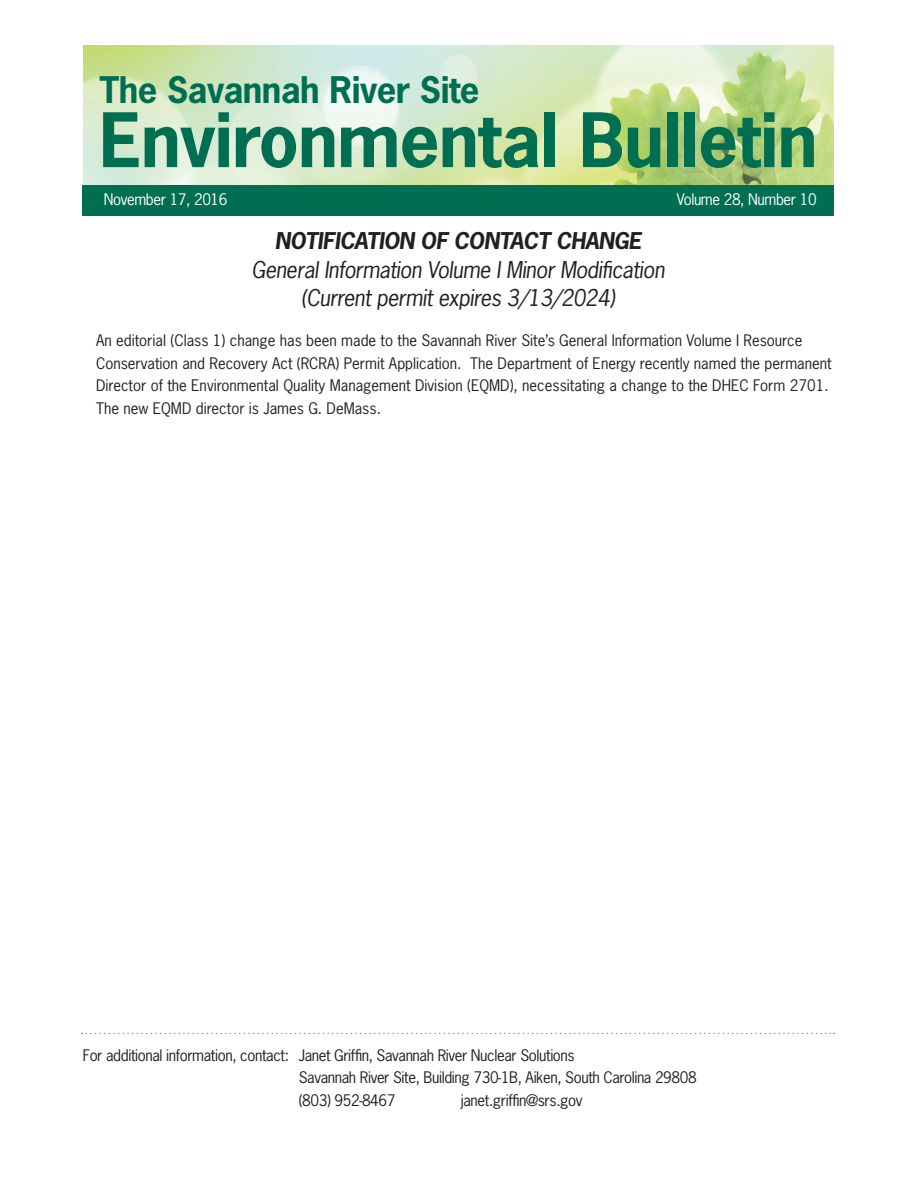
<style>
.page{position:relative;width:918px;height:1188px;background:#fff}
.page>*{position:absolute;margin:0;border:0;box-sizing:border-box;transform-origin:0 0}
.t1{font:700 70.5px "News Gothic Std";letter-spacing:-.01em;color:#006e51}
.t2{font:700 34.5px "News Gothic Std";letter-spacing:-.015em;color:#006e51}
.t3{font:italic 21.75px/28.5px "News Gothic Std";letter-spacing:-.02em;color:#231f20;text-align:center}
.t4{font:italic 700 21.75px "News Gothic Std";letter-spacing:-.02em;color:#231f20}
.t5{font:15px/22.5px "News Gothic Std";color:#231f20}
.t6{font:15px/22.5px "News Gothic Std";letter-spacing:-.025em;color:#231f20}
.t7{font:15px "News Gothic Std";letter-spacing:-.025em;color:#fff}
</style>
<div class="page">
<img style="left:83px;top:45px;width:751px;height:140px">
<div style="left:82px;top:185px;width:754px;height:31px;background:#006e51"></div>
<div style="left:834px;top:27px;width:9px;height:203px;background:#fff"></div>
<svg style="left:82px;top:1033px;width:752px;height:1px"></svg>
<h2 class="t2" style="left:99px;top:67px;width:382px">The Savannah River Site</h2>
<h1 class="t1" style="left:99px;top:94px;width:720px">Environmental Bulletin</h1>
<p class="t7" style="left:104px;top:189px;width:125px">November 17, 2016</p>
<p class="t7" style="left:677px;top:189px;width:141px">Volume 28, Number 10</p>
<h3 class="t4" style="left:275px;top:227px;width:368px">NOTIFICATION OF CONTACT CHANGE</h3>
<h3 class="t3" style="left:252px;top:256px;width:415px">General Information Volume I Minor Modification (Current permit expires 3/13/2024)</h3>
<p class="t5" style="left:96px;top:329px;width:737px">An editorial (Class 1) change has been made to the Savannah River Site’s General Information Volume I Resource Conservation and Recovery Act (RCRA) Permit Application. The Department of Energy recently named the permanent Director of the Environmental Quality Management Division (EQMD), necessitating a change to the DHEC Form 2701.<br>The new EQMD director is James G. DeMass.</p>
<p class="t6" style="left:299px;top:1044px;width:399px;text-indent:-216px">For additional information, contact: Janet Griffin, Savannah River Nuclear Solutions<br>Savannah River Site, Building 730-1B, Aiken, South Carolina 29808 (803) 952-8467</p>
<p class="t6" style="left:461px;top:1089px;width:123px">janet.griffin@srs.gov</p>
</div>
